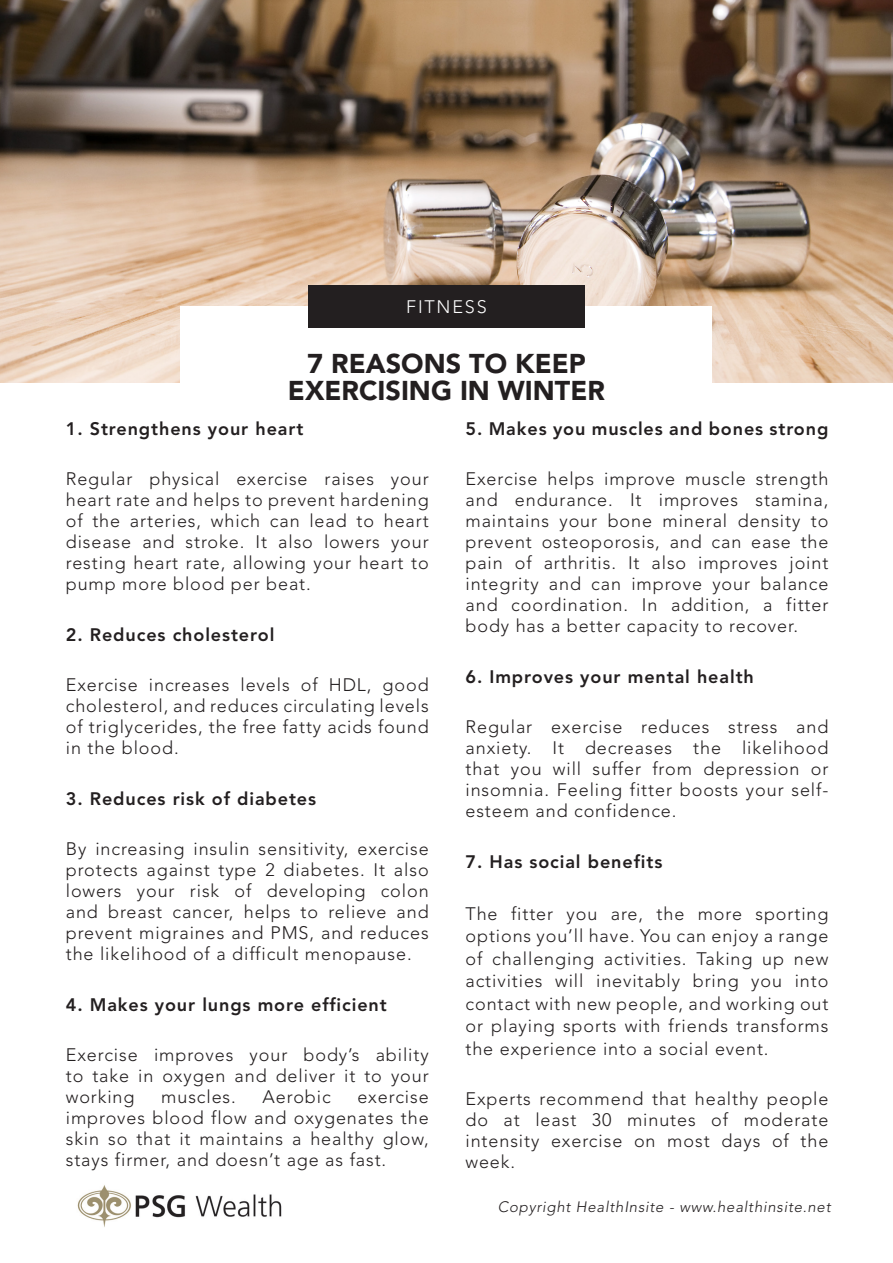
<style>
.page{position:relative;width:893px;height:1263px;background:#fff}
.page>*{position:absolute;margin:0;border:0;box-sizing:border-box;transform-origin:0 0}
.t1{font:900 27px/27px "Avenir LT Std";color:#231f20;text-align:center}
.t2{font:300 18px/21px "Avenir LT Std";letter-spacing:.05em;color:#231f20;text-align:justify}
.t3{font:800 18px "Avenir LT Std";letter-spacing:.05em;color:#231f20}
.t4{font:300 18px "Avenir LT Std";letter-spacing:.1em;color:#fff}
.t5{font:italic 300 15px "Avenir LT Std";letter-spacing:.05em;color:#231f20}
</style>
<div class="page">
<img style="left:77px;top:1185px;width:205px;height:42px">
<img style="left:0;top:0;width:893px;height:383px">
<div style="left:181px;top:307px;width:531px;height:170px;background:#fff"></div>
<div style="left:308px;top:286px;width:277px;height:42px;background:#231f20"></div>
<p class="t4" style="left:406px;top:296px;width:82px">FITNESS</p>
<p class="t1" style="left:288px;top:350px;width:318px">7 REASONS TO KEEP<br>EXERCISING IN WINTER</p>
<p class="t3" style="left:66px;top:418px;width:239px">1. Strengthens your heart</p>
<p class="t2" style="left:66px;top:468px;width:364px">Regular physical exercise raises your heart rate and helps to prevent hardening of the arteries, which can lead to heart disease and stroke. It also lowers your resting heart rate, allowing your heart to pump more blood per beat.</p>
<p class="t3" style="left:66px;top:624px;width:210px">2. Reduces cholesterol</p>
<p class="t2" style="left:66px;top:674px;width:364px">Exercise increases levels of HDL, good cholesterol, and reduces circulating levels of triglycerides, the free fatty acids found in the blood.</p>
<p class="t3" style="left:66px;top:788px;width:252px">3. Reduces risk of diabetes</p>
<p class="t2" style="left:66px;top:838px;width:364px">By increasing insulin sensitivity, exercise protects against type 2 diabetes. It also lowers your risk of developing colon and breast cancer, helps to relieve and prevent migraines and PMS, and reduces the likelihood of a difficult menopause.</p>
<p class="t3" style="left:66px;top:994px;width:323px">4. Makes your lungs more efficient</p>
<p class="t2" style="left:66px;top:1044px;width:364px">Exercise improves your body’s ability to take in oxygen and deliver it to your working</p>
<p class="t3" style="left:465px;top:418px;width:364px">5. Makes you muscles and bones strong</p>
<p class="t2" style="left:465px;top:468px;width:364px">Exercise helps improve muscle strength and endurance. It improves stamina, maintains your bone mineral density to prevent osteoporosis, and can ease the pain of arthritis. It also improves joint integrity and can improve your balance and coordination. In addition, a fitter body has a better capacity to recover.</p>
<p class="t3" style="left:465px;top:666px;width:290px">6. Improves your mental health</p>
<p class="t2" style="left:465px;top:716px;width:364px">Regular exercise reduces stress and anxiety. It decreases the likelihood that you will suffer from depression or insomnia. Feeling fitter boosts your self&shy;esteem and confidence.</p>
<p class="t3" style="left:465px;top:851px;width:198px">7. Has social benefits</p>
<p class="t2" style="left:465px;top:902px;width:364px;line-height:22.5px">The fitter you are, the more sporting options you’ll have. You can enjoy a range of challenging activities. Taking up new activities will inevitably bring you into contact with new people, and working out or playing sports with friends transforms the experience into a social event.</p>
<p class="t2" style="left:465px;top:1088px;width:364px">Experts recommend that healthy people do at least 30 minutes of moderate intensity exercise on most days of the week.</p>
<p class="t2" style="left:161px;top:1086px;width:76px">muscles.</p>
<p class="t2" style="left:263px;top:1086px;width:70px">Aerobic</p>
<p class="t2" style="left:66px;top:1086px;width:364px;text-indent:292px">exercise improves blood flow and oxygenates the skin so that it maintains a healthy glow, stays firmer, and doesn’t age as fast.</p>
<p class="t5" style="left:498px;top:1198px;width:334px">Copyright HealthInsite - www.healthinsite.net</p>
</div>
